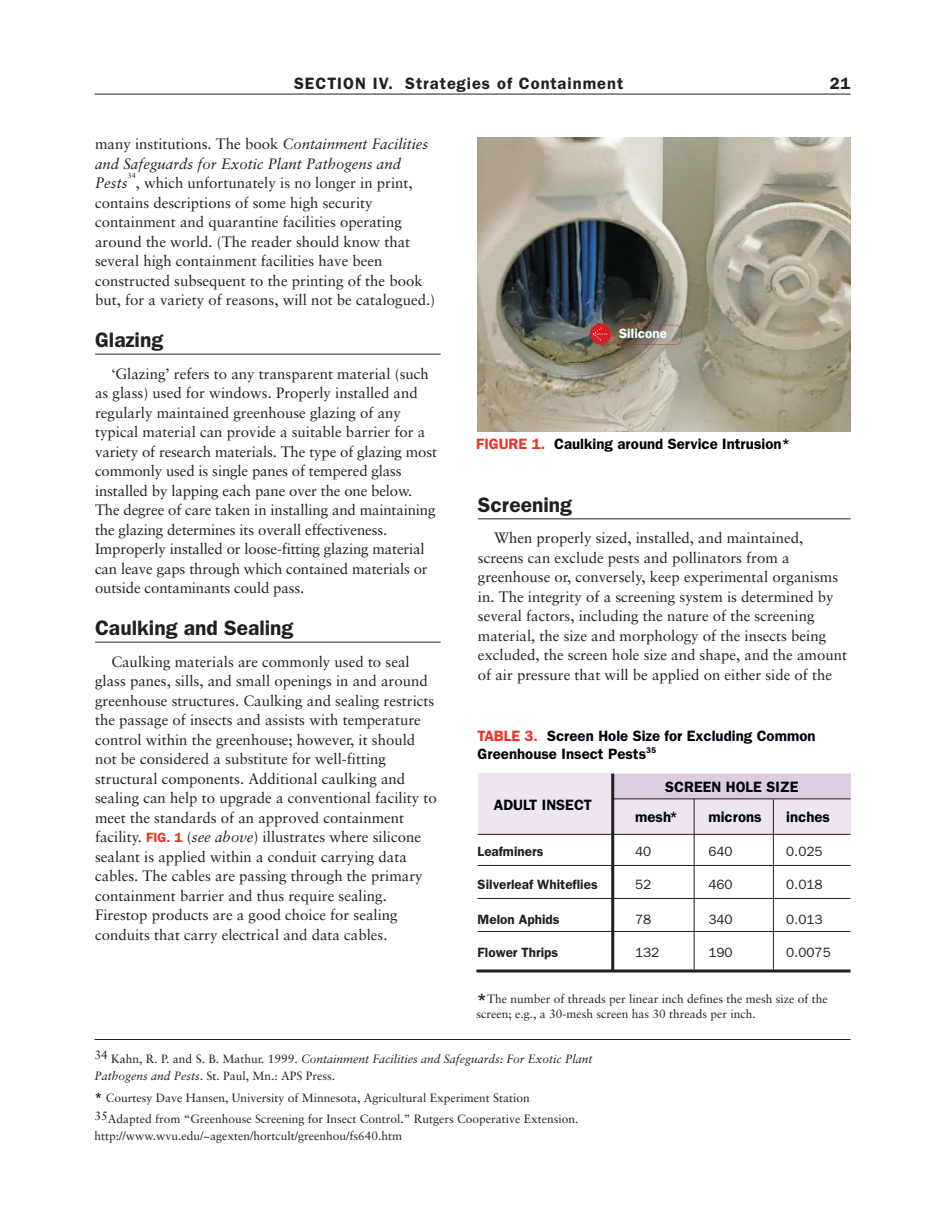
<style>
.page{position:relative;width:945px;height:1215px;background:#fff}
.page>*{position:absolute;margin:0;border:0;box-sizing:border-box;transform-origin:0 0}
.t1{font:600 21px "Franklin Gothic";color:#231f20}
.t2{font:600 16.5px "Franklin Gothic";letter-spacing:.06em;color:#231f20}
.t3{font:15px/19.5px "Sabon";color:#231f20}
.t4{font:600 15px/18px "Franklin Gothic";color:#00000d}
.t5{font:italic 15px/19.5px "Sabon";color:#231f20}
.t6{font:600 13.5px "Franklin Gothic";color:#231f20}
.t7{font:13.5px "Franklin Gothic";color:#231f20}
.t8{font:600 13.5px "Franklin Gothic";color:#fff}
.t9{font:12px/15px "Sabon";color:#231f20}
.t10{font:italic 12px/16.5px "Sabon";color:#231f20}
.t11{font:7.5px "Sabon";color:#231f20}
.s1{font-style:normal}
.s2{font-family:"Franklin Gothic";font-weight:600;font-size:13.5px;color:#ef3122}
.s3{font-style:italic}
.s4{color:#ef3122}
.s5{font-family:"Franklin Gothic";font-weight:600;font-size:18px}
.s6{font-family:"Franklin Gothic";font-weight:600;font-size:13.5px;color:#00000d}
</style>
<div class="page">
<hr style="left:94px;top:94px;width:756px;height:1px;background:#231f20">
<hr style="left:95px;top:354px;width:346px;height:1px;background:#231f20">
<hr style="left:95px;top:642px;width:346px;height:1px;background:#231f20">
<hr style="left:478px;top:519px;width:372px;height:1px;background:#231f20">
<hr style="left:94px;top:1039px;width:756px;height:1px;background:#231f20">
<div style="left:478px;top:774px;width:372px;height:60px;background:#eee5f0"></div>
<div style="left:613px;top:774px;width:237px;height:25px;background:#decce2"></div>
<hr style="left:478px;top:865px;width:372px;height:1px;background:#231f20">
<hr style="left:478px;top:898px;width:372px;height:1px;background:#231f20">
<hr style="left:478px;top:931px;width:372px;height:1px;background:#231f20">
<hr style="left:611px;top:774px;width:3px;height:196px;background:#231f20">
<hr style="left:476px;top:970px;width:374px;height:3px;background:#231f20">
<hr style="left:614px;top:799px;width:237px;height:1px;background:#231f20">
<hr style="left:478px;top:834px;width:373px;height:1px;background:#231f20">
<hr style="left:773px;top:799px;width:1px;height:171px;background:#231f20">
<img style="left:478px;top:138px;width:372px;height:294px">
<hr style="left:694px;top:799px;width:1px;height:170px;background:#231f20">
<div style="left:590px;top:324px;width:21px;height:21px;background:#d81c23;border-radius:50%"></div>
<svg style="left:592px;top:327px;width:15px;height:14px"></svg>
<svg style="left:615px;top:325px;width:67px;height:20px"></svg>
<p class="t2" style="left:294px;top:73px;width:331px">SECTION IV. Strategies of Containment</p>
<p class="t2" style="left:830px;top:73px;width:22px">21</p>
<p class="t5" style="left:95px;top:134px;width:335px"><span class="s1">many institutions. The book</span> Containment Facilities and Safeguards for Exotic Plant Pathogens and<br>Pests</p>
<p class="t11" style="left:128px;top:172px;width:10px">34</p>
<p class="t3" style="left:95px;top:174px;width:342px;text-indent:41px">, which unfortunately is no longer in print, contains descriptions of some high security containment and quarantine facilities operating around the world. (The reader should know that several high containment facilities have been constructed subsequent to the printing of the book but, for a variety of reasons, will not be catalogued.)</p>
<h1 class="t1" style="left:95px;top:328px;width:70px">Glazing</h1>
<p class="t3" style="left:95px;top:365px;width:343px;text-indent:16px">‘Glazing’ refers to any transparent material (such as glass) used for windows. Properly installed and regularly maintained greenhouse glazing of any typical material can provide a suitable barrier for a variety of research materials. The type of glazing most commonly used is single panes of tempered glass installed by lapping each pane over the one below.<br>The degree of care taken in installing and maintaining the glazing determines its overall effectiveness.<br>Improperly installed or loose-fitting glazing material can leave gaps through which contained materials or outside contaminants could pass.</p>
<h1 class="t1" style="left:95px;top:616px;width:200px">Caulking and Sealing</h1>
<p class="t3" style="left:95px;top:653px;width:343px;text-indent:16px">Caulking materials are commonly used to seal glass panes, sills, and small openings in and around greenhouse structures. Caulking and sealing restricts the passage of insects and assists with temperature control within the greenhouse; however, it should not be considered a substitute for well-fitting structural components. Additional caulking and sealing can help to upgrade a conventional facility to meet the standards of an approved containment facility. <span class="s2">FIG. 1</span> (<span class="s3">see above</span>) illustrates where silicone sealant is applied within a conduit carrying data cables. The cables are passing through the primary containment barrier and thus require sealing.<br>Firestop products are a good choice for sealing conduits that carry electrical and data cables.</p>
<p class="t8" style="left:619px;top:326px;width:49px">Silicone</p>
<p class="t4" style="left:476px;top:435px;width:316px"><span class="s4">FIGURE 1.</span> Caulking around Service Intrusion*</p>
<h1 class="t1" style="left:478px;top:492px;width:96px">Screening</h1>
<p class="t3" style="left:478px;top:530px;width:371px;text-indent:16px">When properly sized, installed, and maintained, screens can exclude pests and pollinators from a greenhouse or, conversely, keep experimental organisms in. The integrity of a screening system is determined by several factors, including the nature of the screening material, the size and morphology of the insects being excluded, the screen hole size and shape, and the amount of air pressure that will be applied on either side of the</p>
<p class="t4" style="left:478px;top:726px;width:339px"><span class="s4">TABLE 3.</span> Screen Hole Size for Excluding Common<br>Greenhouse Insect Pests<sup>35</sup></p>
<p class="t4" style="left:665px;top:777px;width:135px">SCREEN HOLE SIZE</p>
<p class="t4" style="left:494px;top:795px;width:100px">ADULT INSECT</p>
<p class="t4" style="left:635px;top:808px;width:45px">mesh*</p>
<p class="t4" style="left:708px;top:808px;width:55px">microns</p>
<p class="t4" style="left:786px;top:808px;width:45px">inches</p>
<p class="t6" style="left:478px;top:844px;width:67px">Leafminers</p>
<p class="t7" style="left:635px;top:844px;width:18px">40</p>
<p class="t7" style="left:708px;top:844px;width:26px">640</p>
<p class="t7" style="left:786px;top:844px;width:38px">0.025</p>
<p class="t6" style="left:478px;top:877px;width:122px">Silverleaf Whiteflies</p>
<p class="t7" style="left:635px;top:877px;width:18px">52</p>
<p class="t7" style="left:708px;top:877px;width:26px">460</p>
<p class="t7" style="left:786px;top:877px;width:38px">0.018</p>
<p class="t6" style="left:478px;top:911px;width:84px">Melon Aphids</p>
<p class="t7" style="left:635px;top:911px;width:18px">78</p>
<p class="t7" style="left:708px;top:911px;width:26px">340</p>
<p class="t7" style="left:786px;top:911px;width:38px">0.013</p>
<p class="t6" style="left:478px;top:944px;width:82px">Flower Thrips</p>
<p class="t7" style="left:635px;top:944px;width:26px">132</p>
<p class="t7" style="left:708px;top:944px;width:26px">190</p>
<p class="t7" style="left:786px;top:944px;width:46px">0.0075</p>
<p class="t9" style="left:476px;top:993px;width:353px"><span class="s5">*</span>The number of threads per linear inch defines the mesh size of the screen; e.g., a 30-mesh screen has 30 threads per inch.</p>
<p class="t10" style="left:94px;top:1051px;width:499px"><sup>34</sup> <span class="s1">Kahn, R. P. and S. B. Mathur. 1999.</span> Containment Facilities and Safeguards: For Exotic Plant<br>Pathogens and Pests<span class="s1">. St. Paul, Mn.: APS Press.</span></p>
<p class="t9" style="left:94px;top:1089px;width:486px;line-height:21px"><span class="s6">*</span> Courtesy Dave Hansen, University of Minnesota, Agricultural Experiment Station<br>35Adapted from “Greenhouse Screening for Insect Control.” Rutgers Cooperative Extension.</p>
<p class="t9" style="left:94px;top:1129px;width:309px">http://www.wvu.edu/~agexten/hortcult/greenhou/fs640.htm</p>
</div>
